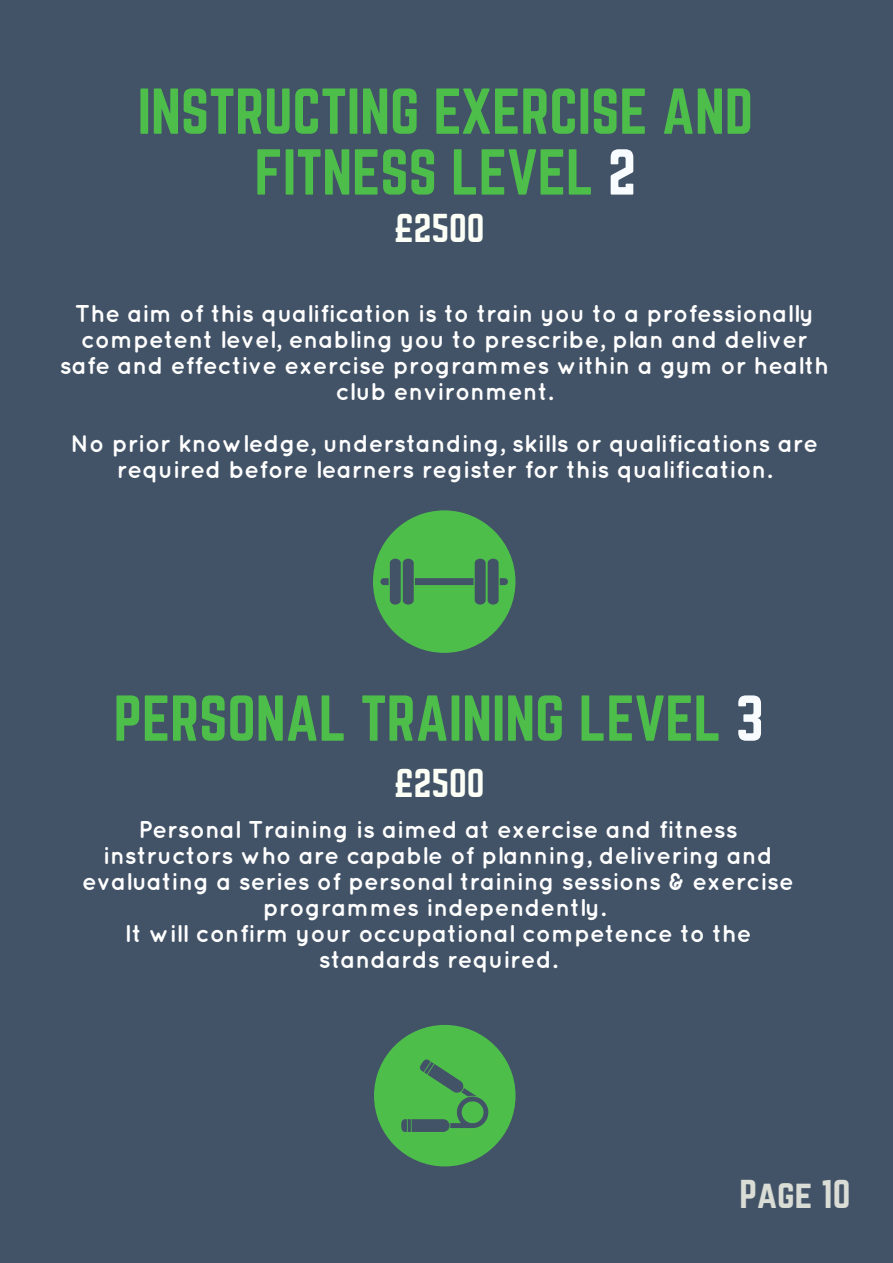
<style>
.page{position:relative;width:893px;height:1263px;background:#435367}
.page>*{position:absolute;margin:0;border:0;box-sizing:border-box;transform-origin:0 0}
.t1{font:56.7px/60.8px "Norwester";color:#4ebe4b;text-align:center}
.t2{font:35.4px "Norwester";color:#fbfff6}
.t3{font:35.4px "Norwester";color:#daddd5}
.t4{font:700 24.3px/26px "Quicksand";color:#fff;text-align:center}
.s1{color:#f9fcff}
</style>
<div class="page">
<svg style="left:373px;top:510px;width:142px;height:143px"></svg>
<svg style="left:374px;top:1025px;width:141px;height:141px"></svg>
<h1 class="t1" style="left:138px;top:83px;width:617px">INSTRUCTING EXERCISE AND<br>FITNESS LEVEL <span class="s1">2</span></h1>
<h2 class="t2" style="left:394px;top:211px;width:92px">£2500</h2>
<p class="t4" style="left:60px;top:301px;width:770px">The aim of this qualification is to train you to a professionally competent level, enabling you to prescribe, plan and deliver safe and effective exercise programmes within a gym or health club environment.</p>
<p class="t4" style="left:71px;top:430px;width:749px">No prior knowledge, understanding, skills or qualifications are required before learners register for this qualification.</p>
<h1 class="t1" style="left:114px;top:690px;width:652px">PERSONAL TRAINING LEVEL <span class="s1">3</span></h1>
<h2 class="t2" style="left:394px;top:766px;width:92px">£2500</h2>
<p class="t4" style="left:82px;top:816px;width:713px">Personal Training is aimed at exercise and fitness instructors who are capable of planning, delivering and evaluating a series of personal training sessions &amp; exercise programmes independently.<br>It will confirm your occupational competence to the standards required.</p>
<h2 class="t3" style="left:739px;top:1177px;width:113px">Page 10</h2>
</div>
